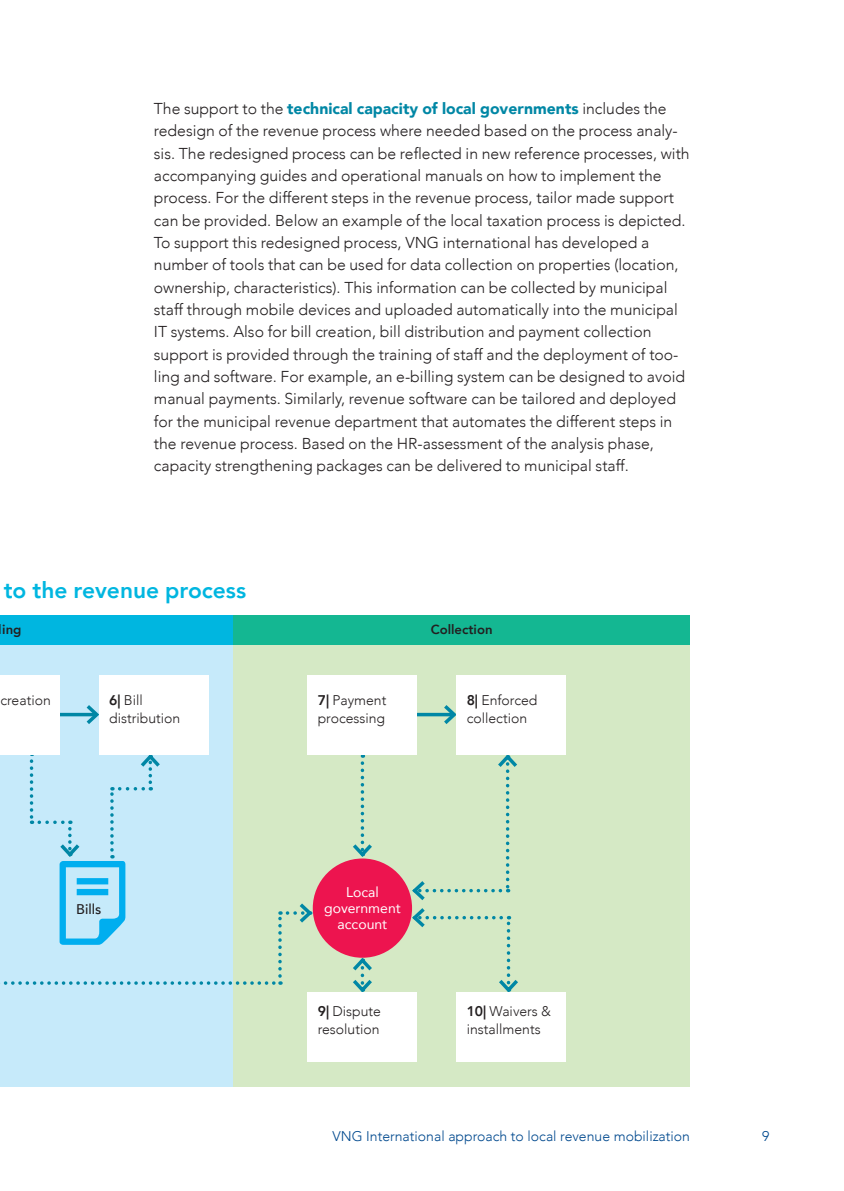
<style>
.page{position:relative;width:844px;height:1191px;background:#fff}
.page>*{position:absolute;margin:0;border:0;box-sizing:border-box;transform-origin:0 0}
.t1{font:800 22.75px "Avenir";color:#00b6e0}
.t2{font:300 15.75px/22.4px "Avenir";color:#231f20}
.t3{font:300 14px/17.5px "Avenir";color:#231f20}
.t4{font:300 14px "Avenir";color:#01498e}
.t5{font:14px/15.8px "Avenir";color:#fff;text-align:center}
.t6{font:500 14px "Avenir";color:#231f20}
.t7{font:800 13.12px "Avenir";color:#231f20}
.s1{font-weight:900;color:#0087a5}
.s2{font-weight:800}
</style>
<div class="page">
<div style="left:0;top:615px;width:233px;height:471px;background:#c6eafa"></div>
<div style="left:233px;top:615px;width:457px;height:471px;background:#d5e9c5"></div>
<div style="left:0;top:615px;width:233px;height:30px;background:#00b6e0"></div>
<div style="left:233px;top:615px;width:457px;height:30px;background:#14b792"></div>
<svg style="left:409px;top:754px;width:112px;height:238px"></svg>
<svg style="left:349px;top:754px;width:26px;height:103px"></svg>
<svg style="left:349px;top:955px;width:26px;height:37px"></svg>
<hr style="left:60px;top:713px;width:37px;height:3px;background:#0087a5">
<svg style="left:83px;top:705px;width:16px;height:19px"></svg>
<hr style="left:417px;top:713px;width:37px;height:3px;background:#0087a5">
<svg style="left:440px;top:705px;width:16px;height:19px"></svg>
<div style="left:0;top:675px;width:60px;height:79px;background:#fff"></div>
<div style="left:308px;top:675px;width:109px;height:79px;background:#fff"></div>
<div style="left:308px;top:992px;width:109px;height:70px;background:#fff"></div>
<div style="left:99px;top:675px;width:109px;height:79px;background:#fff"></div>
<div style="left:456px;top:675px;width:110px;height:79px;background:#fff"></div>
<div style="left:456px;top:992px;width:110px;height:70px;background:#fff"></div>
<div style="left:313px;top:858px;width:99px;height:99px;background:#ed144f;border-radius:50%"></div>
<svg style="left:0;top:751px;width:315px;height:233px"></svg>
<p class="t2" style="left:154px;top:97px;width:537px">The support to the <span class="s1">technical capacity of local governments</span> includes the redesign of the revenue process where needed based on the process analy&shy;sis. The redesigned process can be reflected in new reference processes, with accompanying guides and operational manuals on how to implement the process. For the different steps in the revenue process, tailor made support can be provided. Below an example of the local taxation process is depicted.<br>To support this redesigned process, VNG international has developed a number of tools that can be used for data collection on properties (location, ownership, characteristics). This information can be collected by municipal staff through mobile devices and uploaded automatically into the municipal IT systems. Also for bill creation, bill distribution and payment collection support is provided through the training of staff and the deployment of too&shy;ling and software. For example, an e-billing system can be designed to avoid manual payments. Similarly, revenue software can be tailored and deployed for the municipal revenue department that automates the different steps in the revenue process. Based on the HR-assessment of the analysis phase, capacity strengthening packages can be delivered to municipal staff.</p>
<h1 class="t1" style="left:4px;top:573px;width:244px">to the revenue process</h1>
<p class="t7" style="left:-1px;top:619px;width:24px">ling</p>
<p class="t7" style="left:430px;top:619px;width:63px">Collection</p>
<p class="t3" style="left:109px;top:691px;width:73px"><span class="s2">6|</span> Bill distribution</p>
<p class="t3" style="left:466px;top:691px;width:72px"><span class="s2">8|</span> Enforced collection</p>
<p class="t3" style="left:0;top:691px;width:52px">creation</p>
<p class="t3" style="left:317px;top:691px;width:70px"><span class="s2">7|</span> Payment processing</p>
<p class="t6" style="left:76px;top:897px;width:27px">Bills</p>
<p class="t5" style="left:324px;top:884px;width:78px">Local government account</p>
<p class="t3" style="left:317px;top:1002px;width:65px"><span class="s2">9|</span> Dispute resolution</p>
<p class="t3" style="left:466px;top:1002px;width:86px"><span class="s2">10|</span> Waivers &amp; installments</p>
<p class="t4" style="left:332px;top:1128px;width:359px">VNG International approach to local revenue mobilization</p>
<p class="t4" style="left:762px;top:1128px;width:9px">9</p>
</div>
